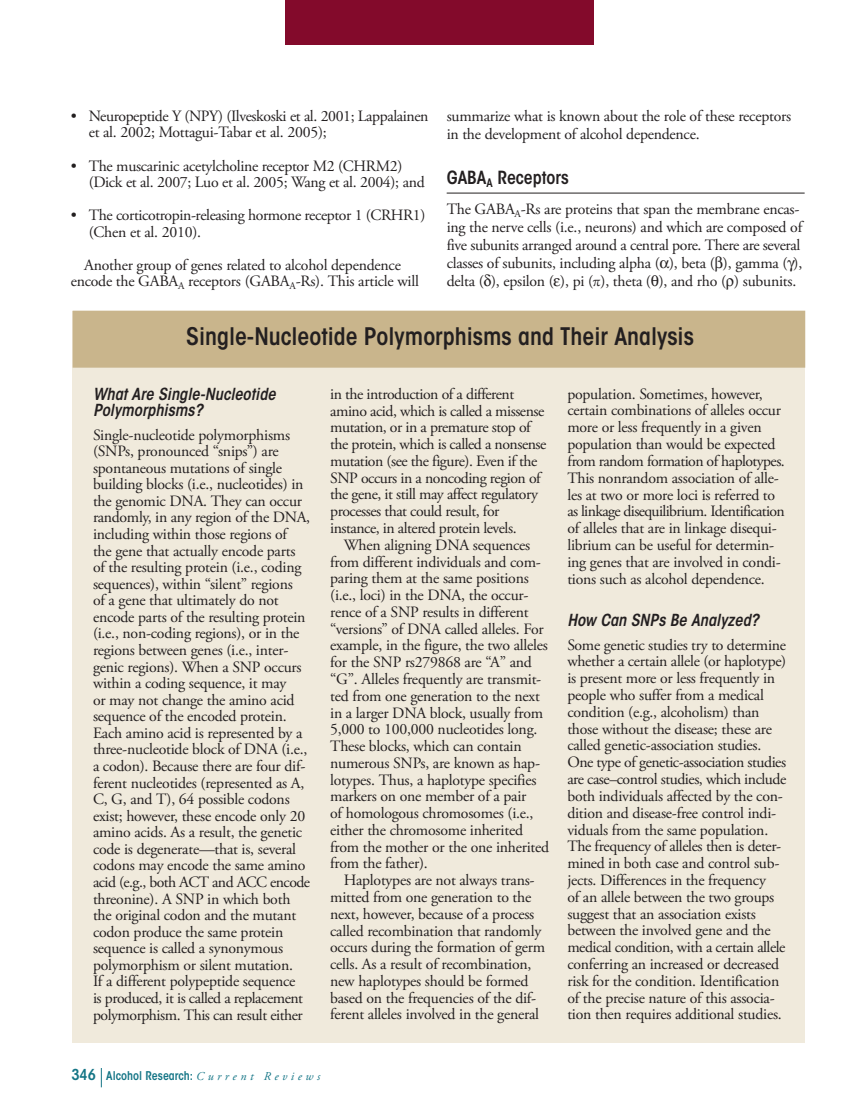
<style>
.page{position:relative;width:851px;height:1107px;background:#fff}
.page>*{position:absolute;margin:0;border:0;box-sizing:border-box;transform-origin:0 0}
.t1{font:600 condensed 24px "ITC Avant Garde Std";color:#231f20}
.t2{font:600 condensed 18px "ITC Avant Garde Std";color:#231f20}
.t3{font:italic 600 condensed 16.5px/16.5px "ITC Avant Garde Std";color:#231f20}
.t4{font:15.75px/16.5px "Adobe Garamond Pro";letter-spacing:-.015em;color:#231f20}
.t5{font:600 condensed 12px "ITC Avant Garde Std";color:#147586}
.s1{font-size:15px}
.s2{font-family:"Adobe Garamond Pro";font-weight:400;font-style:italic;font-stretch:normal}
</style>
<div class="page">
<hr style="left:446px;top:193px;width:358px;height:1px;background:#231f20">
<svg style="left:101px;top:1068px;width:1px;height:19px"></svg>
<div style="left:285px;top:0;width:308px;height:45px;background:#830a2b"></div>
<div style="left:73px;top:311px;width:732px;height:732px;background:#f0eadc"></div>
<div style="left:73px;top:311px;width:732px;height:57px;background:#c9b58c"></div>
<p class="t4" style="left:89px;top:109px;width:341px;text-indent:-18px">• Neuropeptide Y (NPY) (Ilveskoski et al. 2001; Lappalainen et al. 2002; Mottagui-Tabar et al. 2005);</p>
<p class="t4" style="left:89px;top:159px;width:337px;text-indent:-18px">• The muscarinic acetylcholine receptor M2 (CHRM2) (Dick et al. 2007; Luo et al. 2005; Wang et al. 2004); and</p>
<p class="t4" style="left:89px;top:208px;width:338px;text-indent:-18px">• The corticotropin-releasing hormone receptor 1 (CRHR1) (Chen et al. 2010).</p>
<p class="t4" style="left:71px;top:258px;width:350px;text-align:center">Another group of genes related to alcohol dependence encode the GABA<sub>A</sub> receptors (GABA<sub>A</sub>-Rs). This article will</p>
<p class="t4" style="left:446px;top:108px;width:346px;line-height:18.1px">summarize what is known about the role of these receptors in the development of alcohol dependence.</p>
<h1 class="t2" style="left:446px;top:171px;width:124px">gABA<sub>A</sub> receptors</h1>
<p class="t4" style="left:446px;top:201px;width:357px;line-height:18.1px">The GABA<sub>A</sub>-Rs are proteins that span the membrane encas&shy;ing the nerve cells (i.e., neurons) and which are composed of five subunits arranged around a central pore. There are several classes of subunits, including alpha ( ), beta ( ), gamma ( ), delta ( ), epsilon ( ), pi (π), theta ( ), and rho ( ) subunits.</p>
<h1 class="t1" style="left:186px;top:327px;width:509px">Single-Nucleotide Polymorphisms and Their Analysis</h1>
<p class="t3" style="left:93px;top:387px;width:184px">What Are Single-Nucleotide<br>Polymorphisms?</p>
<p class="t4" style="left:93px;top:428px;width:219px">Single-nucleotide polymorphisms (SNPs, pronounced “snips”) are spontaneous mutations of single building blocks (i.e., nucleotides) in the genomic DNA. They can occur randomly, in any region of the DNA, including within those regions of<br>the gene that actually encode parts of the resulting protein (i.e., coding sequences), within “silent” regions<br>of a gene that ultimately do not encode parts of the resulting protein (i.e., non-coding regions), or in the regions between genes (i.e., inter&shy;genic regions). When a SNP occurs within a coding sequence, it may<br>or may not change the amino acid sequence of the encoded protein.<br>Each amino acid is represented by a three-nucleotide block of DNA (i.e., a codon). Because there are four dif&shy;ferent nucleotides (represented as A, C, G, and T), 64 possible codons exist; however, these encode only 20 amino acids. As a result, the genetic code is degenerate—that is, several codons may encode the same amino acid (e.g., both ACT and ACC encode threonine). A SNP in which both the original codon and the mutant codon produce the same protein sequence is called a synonymous polymorphism or silent mutation.<br>If a different polypeptide sequence<br>is produced, it is called a replacement polymorphism. This can result either</p>
<p class="t4" style="left:567px;top:387px;width:219px">population. Sometimes, however, certain combinations of alleles occur more or less frequently in a given population than would be expected from random formation of haplotypes.<br>This nonrandom association of alle&shy;les at two or more loci is referred to as linkage disequilibrium. Identification of alleles that are in linkage disequi&shy;librium can be useful for determin&shy;ing genes that are involved in condi&shy;tions such as alcohol dependence.</p>
<p class="t3" style="left:567px;top:613px;width:193px">How Can SNPs Be Analyzed?</p>
<p class="t4" style="left:567px;top:638px;width:220px">Some genetic studies try to determine whether a certain allele (or haplotype) is present more or less frequently in people who suffer from a medical condition (e.g., alcoholism) than those without the disease; these are called genetic-association studies.<br>One type of genetic-association studies are case–control studies, which include both individuals affected by the con&shy;dition and disease-free control indi&shy;viduals from the same population.<br>The frequency of alleles then is deter&shy;mined in both case and control sub&shy;jects. Differences in the frequency<br>of an allele between the two groups suggest that an association exists between the involved gene and the medical condition, with a certain allele conferring an increased or decreased risk for the condition. Identification of the precise nature of this associa&shy;tion then requires additional studies.</p>
<p class="t4" style="left:330px;top:387px;width:185px">in the introduction of a different</p>
<p class="t4" style="left:330px;top:404px;width:216px">amino acid, which is called a missense</p>
<p class="t4" style="left:330px;top:420px;width:202px">mutation, or in a premature stop of</p>
<p class="t4" style="left:330px;top:437px;width:218px">the protein, which is called a nonsense</p>
<p class="t4" style="left:330px;top:454px;width:209px">mutation (see the figure). Even if the</p>
<p class="t4" style="left:330px;top:471px;width:212px">SNP occurs in a noncoding region of</p>
<p class="t4" style="left:330px;top:488px;width:209px">the gene, it still may affect regulatory</p>
<p class="t4" style="left:330px;top:504px;width:171px">processes that could result, for</p>
<p class="t4" style="left:330px;top:521px;width:188px">instance, in altered protein levels.</p>
<p class="t4" style="left:343px;top:538px;width:188px">When aligning DNA sequences</p>
<p class="t4" style="left:330px;top:555px;width:212px">from different individuals and com-</p>
<p class="t4" style="left:330px;top:571px;width:200px">paring them at the same positions</p>
<p class="t4" style="left:330px;top:588px;width:200px">(i.e., loci) in the DNA, the occur-</p>
<p class="t4" style="left:330px;top:605px;width:200px">rence of a SNP results in different</p>
<p class="t4" style="left:330px;top:622px;width:215px">“versions” of DNA called alleles. For</p>
<p class="t4" style="left:330px;top:639px;width:219px">example, in the figure, the two alleles</p>
<p class="t4" style="left:330px;top:655px;width:203px">for the SNP rs279868 are “A” and</p>
<p class="t4" style="left:330px;top:672px;width:213px">“G”. Alleles frequently are transmit-</p>
<p class="t4" style="left:330px;top:689px;width:211px">ted from one generation to the next</p>
<p class="t4" style="left:330px;top:706px;width:214px">in a larger DNA block, usually from</p>
<p class="t4" style="left:330px;top:722px;width:209px">5,000 to 100,000 nucleotides long.</p>
<p class="t4" style="left:330px;top:739px;width:193px">These blocks, which can contain</p>
<p class="t4" style="left:330px;top:756px;width:211px">numerous SNPs, are known as hap-</p>
<p class="t4" style="left:330px;top:773px;width:208px">lotypes. Thus, a haplotype specifies</p>
<p class="t4" style="left:330px;top:789px;width:198px">markers on one member of a pair</p>
<p class="t4" style="left:330px;top:806px;width:205px">of homologous chromosomes (i.e.,</p>
<p class="t4" style="left:330px;top:823px;width:194px">either the chromosome inherited</p>
<p class="t4" style="left:330px;top:840px;width:220px">from the mother or the one inherited</p>
<p class="t4" style="left:330px;top:857px;width:99px">from the father).</p>
<p class="t4" style="left:343px;top:873px;width:192px">Haplotypes are not always trans-</p>
<p class="t4" style="left:330px;top:890px;width:203px">mitted from one generation to the</p>
<p class="t4" style="left:330px;top:907px;width:206px">next, however, because of a process</p>
<p class="t4" style="left:330px;top:924px;width:213px">called recombination that randomly</p>
<p class="t4" style="left:330px;top:940px;width:217px">occurs during the formation of germ</p>
<p class="t4" style="left:330px;top:957px;width:203px">cells. As a result of recombination,</p>
<p class="t4" style="left:330px;top:974px;width:200px">new haplotypes should be formed</p>
<p class="t4" style="left:330px;top:991px;width:208px">based on the frequencies of the dif-</p>
<p class="t4" style="left:330px;top:1008px;width:210px">ferent alleles involved in the general</p>
<p class="t5" style="left:71px;top:1071px;width:250px"><span class="s1">346</span> Alcohol research: <span class="s2">C u r r e n t R e v i e w s</span></p>
</div>
